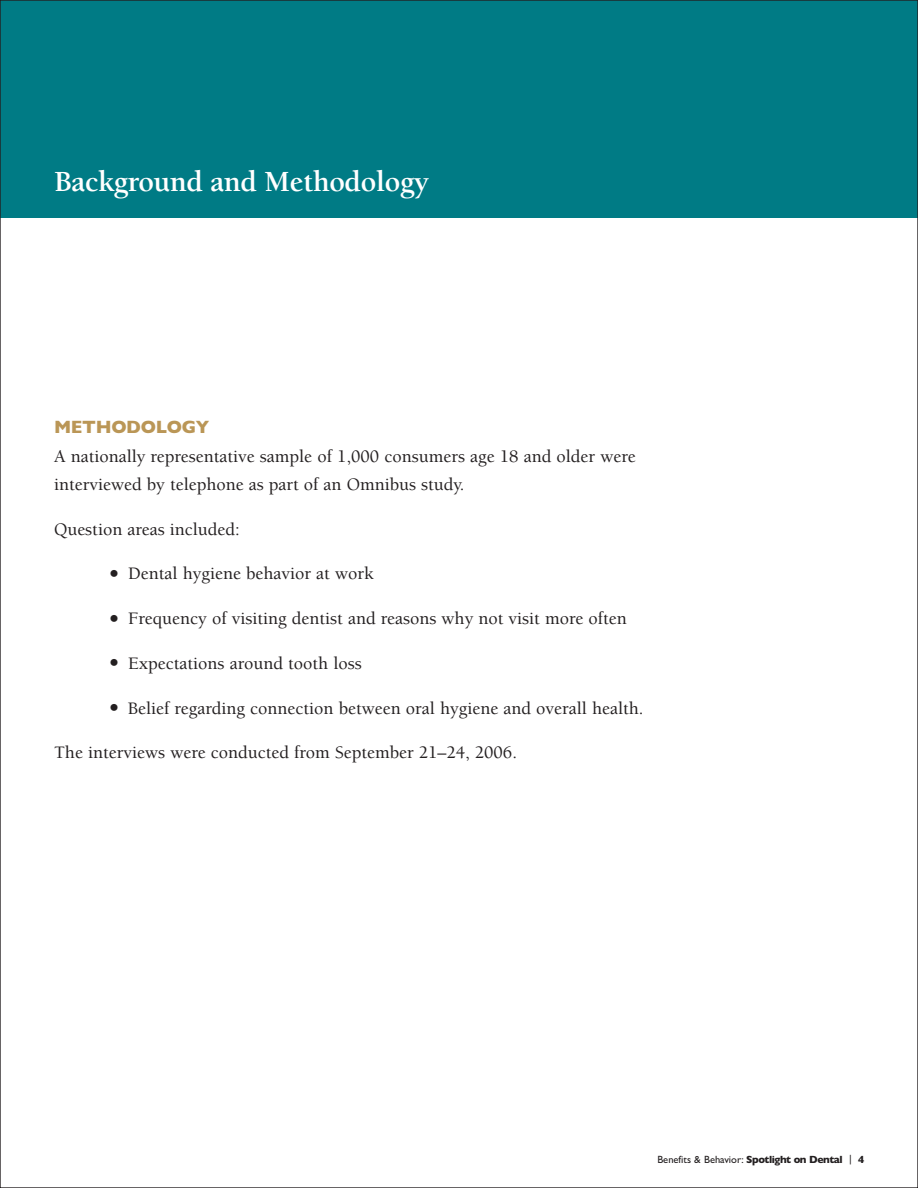
<style>
.page{position:relative;width:918px;height:1188px;background:#fff}
.page>*{position:absolute;margin:0;border:0;box-sizing:border-box;transform-origin:0 0}
.t1{font:700 30px "Berkeley";letter-spacing:-.01em;color:#fff}
.t2{font:500 18px/28.5px "Berkeley";color:#231f20}
.t3{font:700 18px "Gill Sans";letter-spacing:-.02em;color:#ba9656}
.t4{font:10.5px "Gill Sans";color:#231f20}
.s1{font-size:24px}
.s2{font-weight:700}
</style>
<div class="page">
<div style="left:0;top:0;width:918px;height:217px;background:#007b85"></div>
<h1 class="t1" style="left:54px;top:169px;width:377px">Background and Methodology</h1>
<p class="t3" style="left:54px;top:416px;width:157px">METHODOLOGY</p>
<p class="t2" style="left:54px;top:443px;width:583px">A nationally representative sample of 1,000 consumers age 18 and older were interviewed by telephone as part of an Omnibus study.</p>
<p class="t2" style="left:54px;top:516px;width:187px">Question areas included:</p>
<p class="t2" style="left:108px;top:561px;width:267px"><span class="s1">•</span> Dental hygiene behavior at work</p>
<p class="t2" style="left:108px;top:606px;width:520px"><span class="s1">•</span> Frequency of visiting dentist and reasons why not visit more often</p>
<p class="t2" style="left:108px;top:650px;width:255px"><span class="s1">•</span> Expectations around tooth loss</p>
<p class="t2" style="left:108px;top:695px;width:537px"><span class="s1">•</span> Belief regarding connection between oral hygiene and overall health.</p>
<p class="t2" style="left:54px;top:740px;width:464px">The interviews were conducted from September 21–24, 2006.</p>
<p class="t4" style="left:657px;top:1154px;width:209px">Benefits &amp; Behavior: <span class="s2">Spotlight on Dental</span> | <span class="s2">4</span></p>
</div>
